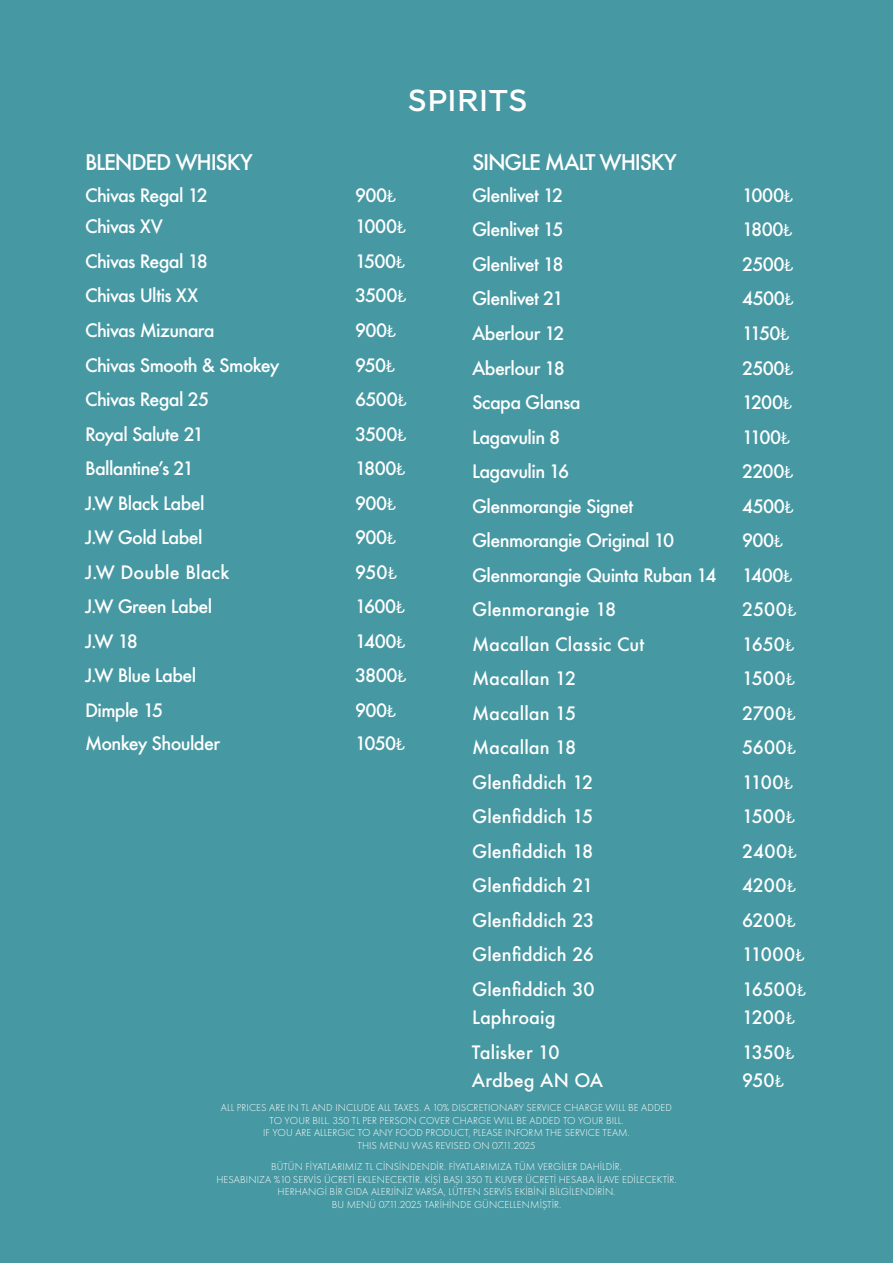
<style>
.page{position:relative;width:893px;height:1263px;background:#4698a2}
.page>*{position:absolute;margin:0;border:0;box-sizing:border-box;transform-origin:0 0}
.t1{font:30px "Mandarin Oriental Font Regular";letter-spacing:-.005em;color:#fff}
.t2{font:500 21px "Futura";letter-spacing:-.055em;color:#fff}
.t3{font:500 18px "Futura";letter-spacing:-.035em;color:#fff}
.t4{font:500 18px "Futura";letter-spacing:.005em;color:#fff}
.t5{font:300 10.5px/12.6px "Futura PT";letter-spacing:.01em;color:#fff;text-align:center}
.s1{font-family:"Futura PT";font-weight:400}
</style>
<div class="page">
<h1 class="t1" style="left:407px;top:83px;width:122px">SPIRITS</h1>
<p class="t2" style="left:85px;top:148px;width:169px">BLENDED WHISKY</p>
<p class="t3" style="left:85px;top:183px;width:124px">Chivas Regal 12</p>
<p class="t3" style="left:355px;top:183px;width:42px">900<span class="s1">₺</span></p>
<p class="t3" style="left:85px;top:214px;width:79px">Chivas XV</p>
<p class="t3" style="left:355px;top:214px;width:52px">1000<span class="s1">₺</span></p>
<p class="t3" style="left:85px;top:249px;width:124px">Chivas Regal 18</p>
<p class="t3" style="left:355px;top:249px;width:51px">1500<span class="s1">₺</span></p>
<p class="t3" style="left:85px;top:283px;width:115px">Chivas Ultis XX</p>
<p class="t3" style="left:355px;top:283px;width:53px">3500<span class="s1">₺</span></p>
<p class="t3" style="left:85px;top:318px;width:131px">Chivas Mizunara</p>
<p class="t3" style="left:355px;top:318px;width:42px">900<span class="s1">₺</span></p>
<p class="t3" style="left:85px;top:352px;width:196px">Chivas Smooth &amp; Smokey</p>
<p class="t3" style="left:355px;top:352px;width:41px">950<span class="s1">₺</span></p>
<p class="t3" style="left:85px;top:387px;width:126px">Chivas Regal 25</p>
<p class="t3" style="left:355px;top:387px;width:53px">6500<span class="s1">₺</span></p>
<p class="t3" style="left:85px;top:421px;width:120px">Royal Salute 21</p>
<p class="t3" style="left:355px;top:421px;width:53px">3500<span class="s1">₺</span></p>
<p class="t3" style="left:85px;top:456px;width:110px">Ballantine’s 21</p>
<p class="t3" style="left:355px;top:456px;width:52px">1800<span class="s1">₺</span></p>
<p class="t3" style="left:85px;top:490px;width:121px">J.W Black Label</p>
<p class="t3" style="left:355px;top:490px;width:42px">900<span class="s1">₺</span></p>
<p class="t3" style="left:85px;top:525px;width:119px">J.W Gold Label</p>
<p class="t3" style="left:355px;top:525px;width:42px">900<span class="s1">₺</span></p>
<p class="t4" style="left:85px;top:559px;width:146px">J.W Double Black</p>
<p class="t3" style="left:355px;top:559px;width:43px">950<span class="s1">₺</span></p>
<p class="t3" style="left:85px;top:594px;width:129px">J.W Green Label</p>
<p class="t3" style="left:355px;top:594px;width:51px">1600<span class="s1">₺</span></p>
<p class="t3" style="left:85px;top:628px;width:54px">J.W 18</p>
<p class="t3" style="left:355px;top:628px;width:52px">1400<span class="s1">₺</span></p>
<p class="t3" style="left:85px;top:663px;width:113px">J.W Blue Label</p>
<p class="t3" style="left:355px;top:663px;width:53px">3800<span class="s1">₺</span></p>
<p class="t3" style="left:85px;top:698px;width:80px">Dimple 15</p>
<p class="t3" style="left:355px;top:698px;width:42px">900<span class="s1">₺</span></p>
<p class="t3" style="left:85px;top:731px;width:137px">Monkey Shoulder</p>
<p class="t3" style="left:355px;top:731px;width:51px">1050<span class="s1">₺</span></p>
<p class="t2" style="left:472px;top:148px;width:206px">SINGLE MALT WHISKY</p>
<p class="t3" style="left:472px;top:183px;width:93px">Glenlivet 12</p>
<p class="t3" style="left:742px;top:183px;width:52px">1000<span class="s1">₺</span></p>
<p class="t3" style="left:472px;top:217px;width:93px">Glenlivet 15</p>
<p class="t3" style="left:742px;top:217px;width:52px">1800<span class="s1">₺</span></p>
<p class="t3" style="left:472px;top:252px;width:93px">Glenlivet 18</p>
<p class="t3" style="left:742px;top:252px;width:53px">2500<span class="s1">₺</span></p>
<p class="t3" style="left:472px;top:286px;width:93px">Glenlivet 21</p>
<p class="t3" style="left:742px;top:286px;width:53px">4500<span class="s1">₺</span></p>
<p class="t3" style="left:472px;top:321px;width:94px">Aberlour 12</p>
<p class="t3" style="left:742px;top:321px;width:48px">1150<span class="s1">₺</span></p>
<p class="t3" style="left:472px;top:355px;width:94px">Aberlour 18</p>
<p class="t3" style="left:742px;top:355px;width:53px">2500<span class="s1">₺</span></p>
<p class="t3" style="left:472px;top:390px;width:110px">Scapa Glansa</p>
<p class="t3" style="left:742px;top:390px;width:51px">1200<span class="s1">₺</span></p>
<p class="t3" style="left:472px;top:424px;width:90px">Lagavulin 8</p>
<p class="t3" style="left:742px;top:424px;width:49px">1100<span class="s1">₺</span></p>
<p class="t3" style="left:472px;top:459px;width:99px">Lagavulin 16</p>
<p class="t3" style="left:742px;top:459px;width:53px">2200<span class="s1">₺</span></p>
<p class="t3" style="left:472px;top:493px;width:163px">Glenmorangie Signet</p>
<p class="t3" style="left:742px;top:493px;width:53px">4500<span class="s1">₺</span></p>
<p class="t3" style="left:472px;top:528px;width:204px">Glenmorangie Original 10</p>
<p class="t3" style="left:742px;top:528px;width:42px">900<span class="s1">₺</span></p>
<p class="t3" style="left:472px;top:562px;width:246px">Glenmorangie Quinta Ruban 14</p>
<p class="t3" style="left:742px;top:562px;width:52px">1400<span class="s1">₺</span></p>
<p class="t4" style="left:472px;top:597px;width:146px">Glenmorangie 18</p>
<p class="t3" style="left:742px;top:597px;width:55px">2500<span class="s1">₺</span></p>
<p class="t4" style="left:472px;top:631px;width:174px">Macallan Classic Cut</p>
<p class="t3" style="left:742px;top:631px;width:54px">1650<span class="s1">₺</span></p>
<p class="t4" style="left:472px;top:666px;width:106px">Macallan 12</p>
<p class="t3" style="left:742px;top:666px;width:54px">1500<span class="s1">₺</span></p>
<p class="t4" style="left:472px;top:700px;width:106px">Macallan 15</p>
<p class="t3" style="left:742px;top:700px;width:55px">2700<span class="s1">₺</span></p>
<p class="t4" style="left:472px;top:735px;width:106px">Macallan 18</p>
<p class="t3" style="left:742px;top:735px;width:55px">5600<span class="s1">₺</span></p>
<p class="t4" style="left:472px;top:770px;width:123px">Glenfiddich 12</p>
<p class="t3" style="left:742px;top:770px;width:52px">1100<span class="s1">₺</span></p>
<p class="t4" style="left:472px;top:804px;width:123px">Glenfiddich 15</p>
<p class="t3" style="left:742px;top:804px;width:54px">1500<span class="s1">₺</span></p>
<p class="t4" style="left:472px;top:839px;width:123px">Glenfiddich 18</p>
<p class="t3" style="left:742px;top:839px;width:56px">2400<span class="s1">₺</span></p>
<p class="t4" style="left:472px;top:873px;width:123px">Glenfiddich 21</p>
<p class="t3" style="left:742px;top:873px;width:55px">4200<span class="s1">₺</span></p>
<p class="t4" style="left:472px;top:908px;width:124px">Glenfiddich 23</p>
<p class="t3" style="left:742px;top:908px;width:55px">6200<span class="s1">₺</span></p>
<p class="t4" style="left:472px;top:942px;width:123px">Glenfiddich 26</p>
<p class="t3" style="left:742px;top:942px;width:64px">11000<span class="s1">₺</span></p>
<p class="t4" style="left:472px;top:977px;width:124px">Glenfiddich 30</p>
<p class="t3" style="left:742px;top:977px;width:65px">16500<span class="s1">₺</span></p>
<p class="t4" style="left:472px;top:1005px;width:85px">Laphroaig</p>
<p class="t3" style="left:742px;top:1005px;width:54px">1200<span class="s1">₺</span></p>
<p class="t4" style="left:472px;top:1040px;width:89px">Talisker 10</p>
<p class="t3" style="left:742px;top:1040px;width:54px">1350<span class="s1">₺</span></p>
<p class="t4" style="left:472px;top:1068px;width:133px">Ardbeg AN OA</p>
<p class="t3" style="left:742px;top:1068px;width:43px">950<span class="s1">₺</span></p>
<p class="t5" style="left:221px;top:1101px;width:453px">ALL PRICES ARE IN TL AND INCLUDE ALL TAXES. A 10% DISCRETIONARY SERVICE CHARGE WILL BE ADDED TO YOUR BILL. 350 TL PER PERSON COVER CHARGE WILL BE ADDED TO YOUR BILL.<br>IF YOU ARE ALLERGIC TO ANY FOOD PRODUCT, PLEASE INFORM THE SERVICE TEAM.<br>THIS MENU WAS REVISED ON 07.11.2025</p>
<p class="t5" style="left:216px;top:1160px;width:462px">BÜTÜN FİYATLARIMIZ TL CİNSİNDENDİR. FİYATLARIMIZA TÜM VERGİLER DAHİLDİR.<br>HESABINIZA %10 SERVİS ÜCRETİ EKLENECEKTİR. KİŞİ BAŞI 350 TL KUVER ÜCRETİ HESABA İLAVE EDİLECEKTİR.<br>HERHANGİ BİR GIDA ALERJİNİZ VARSA, LÜTFEN SERVİS EKİBİNİ BİLGİLENDİRİN.<br>BU MENÜ 07.11.2025 TARİHİNDE GÜNCELLENMİŞTİR.</p>
</div>
